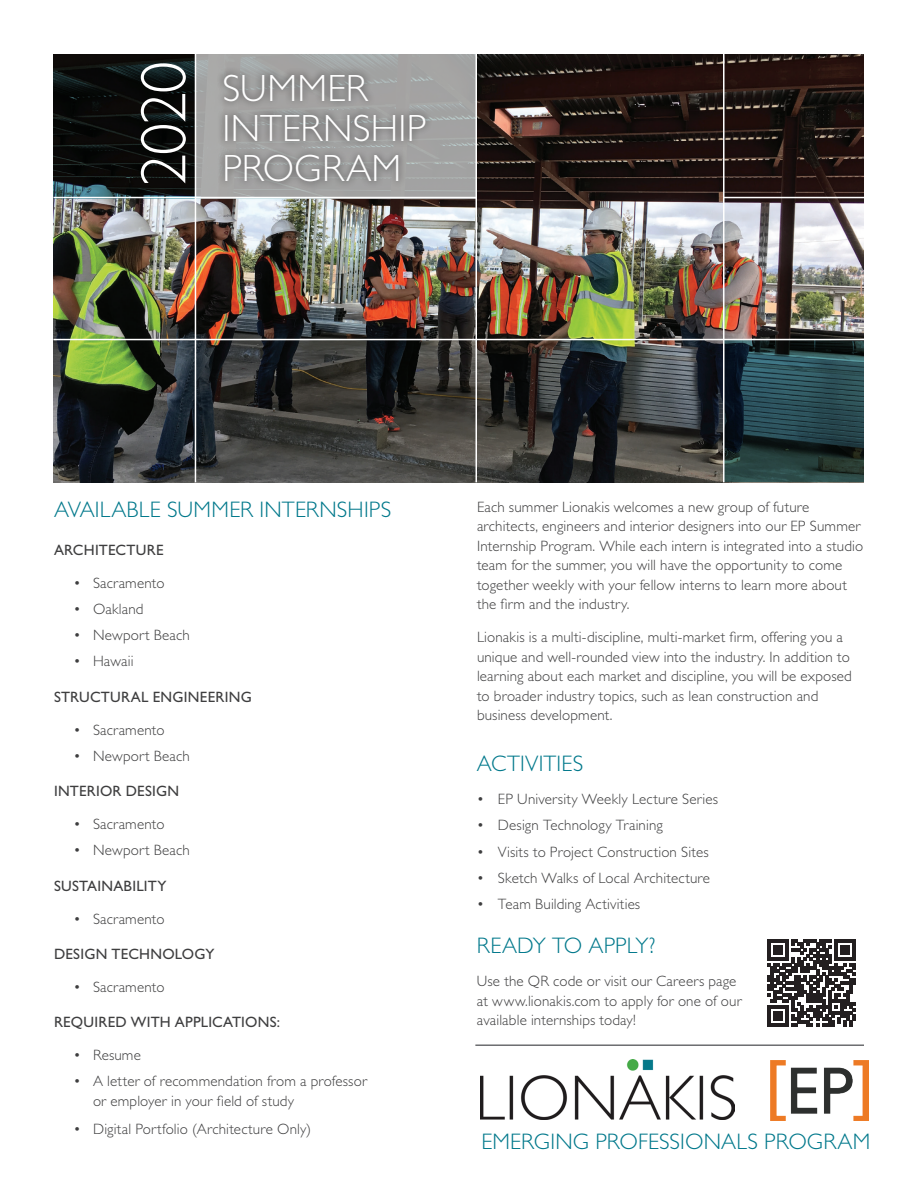
<style>
.page{position:relative;width:918px;height:1188px;background:#fff}
.page>*{position:absolute;margin:0;border:0;box-sizing:border-box;transform-origin:0 0}
.t1{font:300 64.35px "Gill Sans Std";color:#fff}
.t2{font:300 38.1px/40.3px "Gill Sans Std";letter-spacing:.005em;color:#fff}
.t3{font:300 22.5px "Gill Sans Std";letter-spacing:.005em;color:#00788b}
.t4{font:300 15px/19.5px "Gill Sans Std";letter-spacing:.01em;color:#3e3e3f}
.t5{font:15px "Gill Sans Std";letter-spacing:.015em;color:#3e3e3f}
</style>
<div class="page">
<img style="left:53px;top:54px;width:811px;height:428px">
<img style="left:481px;top:1060px;width:254px;height:60px">
<svg style="left:725px;top:340px;width:139px;height:142px"></svg>
<svg style="left:53px;top:54px;width:142px;height:143px;fill:#0a0908"></svg>
<div style="left:196px;top:54px;width:279px;height:144px;background:#a4a4a4"></div>
<hr style="left:195px;top:54px;width:1px;height:428px;background:#fff">
<hr style="left:723px;top:54px;width:2px;height:428px;background:#fff">
<hr style="left:475px;top:54px;width:2px;height:428px;background:#fff">
<hr style="left:53px;top:197px;width:423px;height:1px;background:#fff">
<hr style="left:724px;top:197px;width:142px;height:1px;background:#fff">
<hr style="left:53px;top:339px;width:815px;height:1px;background:#fff">
<div style="left:217px;top:67px;width:216px;height:122px;background:#231f20;opacity:.75"></div>
<hr style="left:475px;top:1044px;width:389px;height:2px;background:#6c6d70">
<svg style="left:768px;top:940px;width:87px;height:87px"></svg>
<img style="left:771px;top:1061px;width:98px;height:60px">
<h1 class="t1" style="left:128px;top:186px;width:126px;rotate:-90deg">2020</h1>
<h2 class="t2" style="left:222px;top:68px;width:205px">SUMMER<br>INTERNSHIP<br>PROGRAM</h2>
<h3 class="t3" style="left:54px;top:497px;width:339px">AVAILABLE SUMMER INTERNSHIPS</h3>
<p class="t5" style="left:54px;top:541px;width:111px">ARCHITECTURE</p>
<p class="t4" style="left:74px;top:573px;width:93px">• Sacramento</p>
<p class="t4" style="left:74px;top:599px;width:72px">• Oakland</p>
<p class="t4" style="left:74px;top:625px;width:118px">• Newport Beach</p>
<p class="t4" style="left:74px;top:652px;width:62px">• Hawaii</p>
<p class="t5" style="left:54px;top:688px;width:199px">STRUCTURAL ENGINEERING</p>
<p class="t4" style="left:74px;top:720px;width:93px">• Sacramento</p>
<p class="t4" style="left:74px;top:746px;width:118px">• Newport Beach</p>
<p class="t5" style="left:54px;top:782px;width:127px">INTERIOR DESIGN</p>
<p class="t4" style="left:74px;top:814px;width:93px">• Sacramento</p>
<p class="t4" style="left:74px;top:841px;width:118px">• Newport Beach</p>
<p class="t5" style="left:54px;top:877px;width:114px">SUSTAINABILITY</p>
<p class="t4" style="left:74px;top:909px;width:93px">• Sacramento</p>
<p class="t5" style="left:54px;top:945px;width:162px">DESIGN TECHNOLOGY</p>
<p class="t4" style="left:74px;top:977px;width:93px">• Sacramento</p>
<p class="t5" style="left:54px;top:1013px;width:228px">REQUIRED WITH APPLICATIONS:</p>
<p class="t4" style="left:74px;top:1045px;width:69px">• Resume</p>
<p class="t4" style="left:93px;top:1072px;width:276px;text-indent:-20px">• A letter of recommendation from a professor or employer in your field of study</p>
<p class="t4" style="left:74px;top:1120px;width:239px">• Digital Portfolio (Architecture Only)</p>
<p class="t4" style="left:477px;top:497px;width:388px">Each summer Lionakis welcomes a new group of future architects, engineers and interior designers into our EP Summer Internship Program. While each intern is integrated into a studio team for the summer, you will have the opportunity to come together weekly with your fellow interns to learn more about the firm and the industry.</p>
<p class="t4" style="left:477px;top:628px;width:376px">Lionakis is a multi-discipline, multi-market firm, offering you a unique and well-rounded view into the industry. In addition to learning about each market and discipline, you will be exposed to broader industry topics, such as lean construction and business development.</p>
<h3 class="t3" style="left:477px;top:751px;width:108px">ACTIVITIES</h3>
<p class="t4" style="left:477px;top:790px;width:243px">• EP University Weekly Lecture Series</p>
<p class="t4" style="left:477px;top:816px;width:187px">• Design Technology Training</p>
<p class="t4" style="left:477px;top:842px;width:233px">• Visits to Project Construction Sites</p>
<p class="t4" style="left:477px;top:868px;width:235px">• Sketch Walks of Local Architecture</p>
<p class="t4" style="left:477px;top:895px;width:165px">• Team Building Activities</p>
<h3 class="t3" style="left:477px;top:933px;width:180px">READY TO APPLY?</h3>
<p class="t4" style="left:477px;top:971px;width:266px">Use the QR code or visit our Careers page at www.lionakis.com to apply for one of our available internships today!</p>
<h3 class="t3" style="left:481px;top:1129px;width:390px">EMERGING PROFESSIONALS PROGRAM</h3>
</div>
